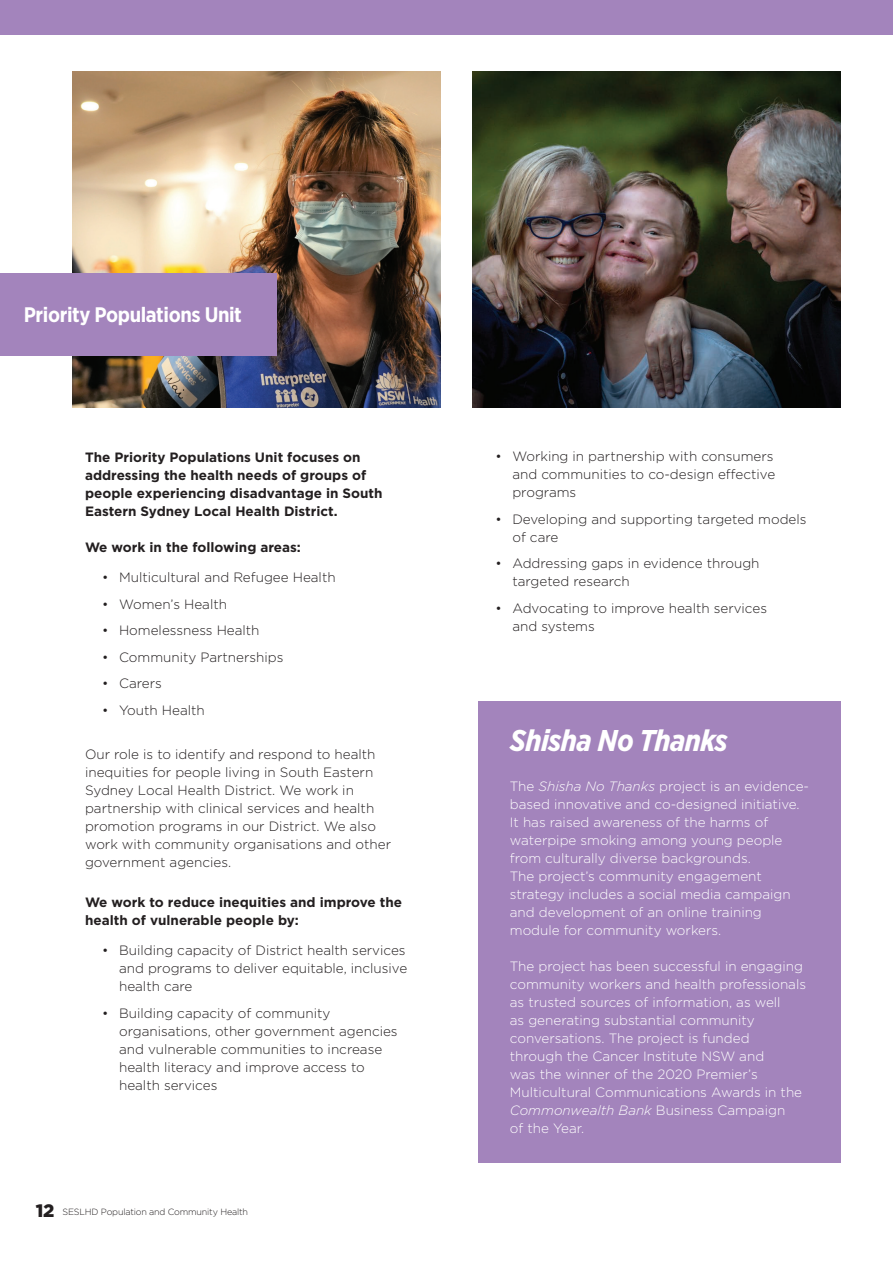
<style>
.page{position:relative;width:893px;height:1263px;background:#fff}
.page>*{position:absolute;margin:0;border:0;box-sizing:border-box;transform-origin:0 0}
.t1{font:italic 700 30px "Gotham Narrow";letter-spacing:-.02em;color:#fff}
.t2{font:700 21px "Gotham Narrow";letter-spacing:-.02em;color:#fff}
.t3{font:300 13.5px/18px "Gotham";color:#231f20}
.t4{font:300 13.5px/18px "Gotham";color:#fff}
.t5{font:700 13.5px/18px "Gotham";color:#231f20}
.t6{font:300 9px "Gotham";letter-spacing:-.02em;color:#231f20}
.s1{font-weight:900;font-size:18px}
.s2{font-style:italic}
</style>
<div class="page">
<div style="left:478px;top:702px;width:363px;height:461px;background:#a384bc"></div>
<img style="left:72px;top:72px;width:369px;height:335px">
<div style="left:0;top:274px;width:276px;height:82px;background:#a384bc"></div>
<img style="left:472px;top:72px;width:369px;height:335px">
<div style="left:0;top:0;width:893px;height:34px;background:#a384bc"></div>
<hr style="left:892px;top:274px;width:1px;height:82px;background:#77b242">
<h2 class="t2" style="left:24px;top:301px;width:220px">Priority Populations Unit</h2>
<p class="t5" style="left:85px;top:448px;width:299px">The Priority Populations Unit focuses on addressing the health needs of groups of people experiencing disadvantage in South Eastern Sydney Local Health District.</p>
<p class="t5" style="left:85px;top:538px;width:217px">We work in the following areas:</p>
<p class="t3" style="left:102px;top:568px;width:235px">• Multicultural and Refugee Health</p>
<p class="t3" style="left:102px;top:595px;width:126px">• Women’s Health</p>
<p class="t3" style="left:102px;top:621px;width:159px">• Homelessness Health</p>
<p class="t3" style="left:102px;top:648px;width:183px">• Community Partnerships</p>
<p class="t3" style="left:102px;top:674px;width:61px">• Carers</p>
<p class="t3" style="left:102px;top:701px;width:104px">• Youth Health</p>
<p class="t3" style="left:85px;top:745px;width:308px">Our role is to identify and respond to health inequities for people living in South Eastern Sydney Local Health District. We work in partnership with clinical services and health promotion programs in our District. We also work with community organisations and other government agencies.</p>
<p class="t5" style="left:85px;top:893px;width:319px">We work to reduce inequities and improve the health of vulnerable people by:</p>
<p class="t3" style="left:119px;top:941px;width:290px;text-indent:-17px">• Building capacity of District health services and programs to deliver equitable, inclusive health care</p>
<p class="t3" style="left:119px;top:1004px;width:280px;text-indent:-17px">• Building capacity of community organisations, other government agencies and vulnerable communities to increase health literacy and improve access to health services</p>
<p class="t6" style="left:36px;top:1206px;width:214px"><span class="s1">12</span> SESLHD Population and Community Health</p>
<p class="t3" style="left:512px;top:447px;width:264px;text-indent:-17px">• Working in partnership with consumers and communities to co-design effective programs</p>
<p class="t3" style="left:512px;top:510px;width:296px;text-indent:-17px">• Developing and supporting targeted models of care</p>
<p class="t3" style="left:512px;top:554px;width:249px;text-indent:-17px">• Addressing gaps in evidence through targeted research</p>
<p class="t3" style="left:512px;top:599px;width:256px;text-indent:-17px">• Advocating to improve health services and systems</p>
<h1 class="t1" style="left:510px;top:722px;width:219px">Shisha No Thanks</h1>
<p class="t4" style="left:510px;top:777px;width:301px">The <span class="s2">Shisha No Thanks</span> project is an evidence&shy;based innovative and co-designed initiative.<br>It has raised awareness of the harms of waterpipe smoking among young people from culturally diverse backgrounds.<br>The project’s community engagement strategy includes a social media campaign and development of an online training module for community workers.</p>
<p class="t4" style="left:510px;top:957px;width:298px">The project has been successful in engaging community workers and health professionals as trusted sources of information, as well<br>as generating substantial community conversations. The project is funded<br>through the Cancer Institute NSW and<br>was the winner of the 2020 Premier’s Multicultural Communications Awards in the <span class="s2">Commonwealth Bank</span> Business Campaign<br>of the Year.</p>
</div>
